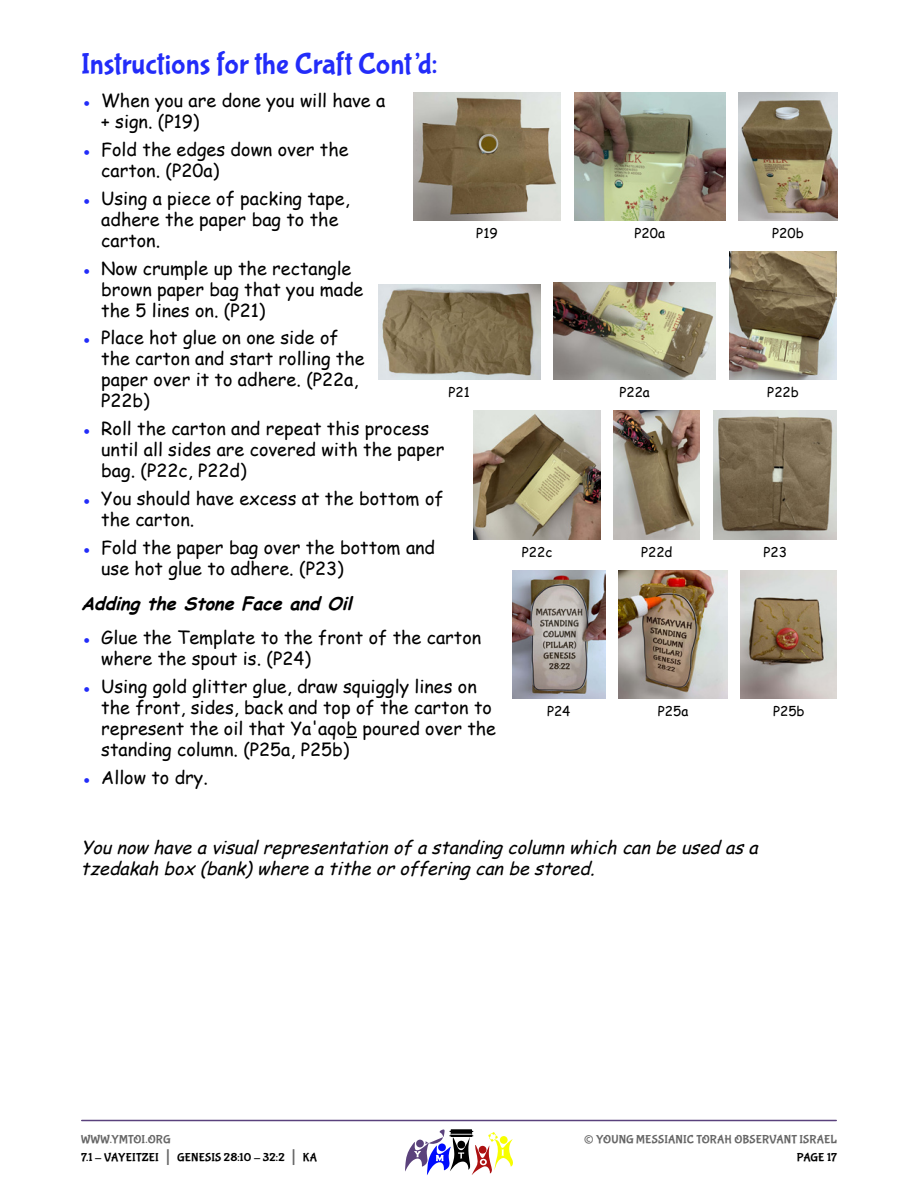
<style>
.page{position:relative;width:918px;height:1188px;background:#fff}
.page>*{position:absolute;margin:0;border:0;box-sizing:border-box;transform-origin:0 0}
.t1{font:30px "Bubblegum Sans";color:#222cf9}
.t2{font:27px "Bubblegum Sans";color:#666}
.t3{font:18px/21px "Comic Sans MS";color:#000}
.t4{font:italic 18px/21.6px "Comic Sans MS";color:#000}
.t5{font:italic 700 18px "Comic Sans MS";color:#000}
.t6{font:13.5px "Comic Sans MS";color:#000}
.t7{font:12px/18px "Bubblegum Sans";letter-spacing:.01em;color:#000}
.t8{font:12px "Bubblegum Sans";letter-spacing:.01em;color:#666}
.s1{color:#222cf9}
.s2{color:#666}
.s3{font-size:21px;color:#666}
</style>
<div class="page">
<hr style="left:82px;top:1120px;width:754px;height:1px;background:#59417c">
<svg style="left:405px;top:1129px;width:108px;height:46px"></svg>
<img style="left:413px;top:92px;width:148px;height:128px">
<img style="left:739px;top:92px;width:98px;height:128px">
<img style="left:574px;top:92px;width:151px;height:128px">
<img style="left:713px;top:411px;width:124px;height:128px">
<img style="left:614px;top:411px;width:86px;height:128px">
<img style="left:474px;top:411px;width:126px;height:128px">
<img style="left:378px;top:284px;width:162px;height:96px">
<img style="left:554px;top:283px;width:162px;height:97px">
<img style="left:729px;top:252px;width:108px;height:128px">
<img style="left:741px;top:570px;width:96px;height:128px">
<img style="left:619px;top:570px;width:108px;height:128px">
<img style="left:512px;top:570px;width:93px;height:128px">
<h1 class="t1" style="left:81px;top:51px;width:358px">Instructions for the Craft Cont’d:</h1>
<p class="t3" style="left:101px;top:92px;width:286px;text-indent:-20px"><span class="s1">●</span> When you are done you will have a + sign. (P19)</p>
<p class="t3" style="left:101px;top:141px;width:249px;text-indent:-20px"><span class="s1">●</span> Fold the edges down over the carton. (P20a)</p>
<p class="t3" style="left:101px;top:189px;width:250px;text-indent:-20px"><span class="s1">●</span> Using a piece of packing tape, adhere the paper bag to the carton.</p>
<p class="t3" style="left:101px;top:259px;width:264px;text-indent:-20px"><span class="s1">●</span> Now crumple up the rectangle brown paper bag that you made the 5 lines on. (P21)</p>
<p class="t3" style="left:101px;top:329px;width:265px;text-indent:-20px"><span class="s1">●</span> Place hot glue on one side of the carton and start rolling the paper over it to adhere. (P22a,<br>P22b)</p>
<p class="t3" style="left:101px;top:420px;width:345px;text-indent:-20px"><span class="s1">●</span> Roll the carton and repeat this process until all sides are covered with the paper bag. (P22c, P22d)</p>
<p class="t3" style="left:101px;top:489px;width:344px;text-indent:-20px"><span class="s1">●</span> You should have excess at the bottom of the carton.</p>
<p class="t3" style="left:101px;top:538px;width:335px;text-indent:-20px"><span class="s1">●</span> Fold the paper bag over the bottom and use hot glue to adhere. (P23)</p>
<p class="t5" style="left:81px;top:595px;width:277px">Adding the Stone Face and Oil</p>
<p class="t3" style="left:101px;top:629px;width:382px;text-indent:-20px"><span class="s1">●</span> Glue the Template to the front of the carton where the spout is. (P24)</p>
<p class="t3" style="left:101px;top:677px;width:396px;text-indent:-20px"><span class="s1">●</span> Using gold glitter glue, draw squiggly lines on the front, sides, back and top of the carton to represent the oil that Ya'aqob poured over the standing column. (P25a, P25b)</p>
<p class="t3" style="left:81px;top:768px;width:128px"><span class="s1">●</span> Allow to dry.</p>
<p class="t6" style="left:476px;top:227px;width:23px">P19</p>
<p class="t6" style="left:635px;top:227px;width:32px">P20a</p>
<p class="t6" style="left:772px;top:227px;width:33px">P20b</p>
<p class="t6" style="left:449px;top:386px;width:23px">P21</p>
<p class="t6" style="left:619px;top:386px;width:32px">P22a</p>
<p class="t6" style="left:767px;top:386px;width:33px">P22b</p>
<p class="t6" style="left:522px;top:545px;width:32px">P22c</p>
<p class="t6" style="left:641px;top:545px;width:33px">P22d</p>
<p class="t6" style="left:763px;top:545px;width:25px">P23</p>
<p class="t6" style="left:547px;top:705px;width:25px">P24</p>
<p class="t6" style="left:658px;top:705px;width:32px">P25a</p>
<p class="t6" style="left:773px;top:705px;width:33px">P25b</p>
<p class="t4" style="left:81px;top:838px;width:683px">You now have a visualrepresentation of a standing column which can be used as a tzedakah box (bank)where a tithe oroffering can be stored.</p>
<p class="t7" style="left:81px;top:1131px;width:238px"><span class="s2">WWW.YMTOI.ORG<br></span>7.1 - VAYEITZEI <span class="s3">|</span> GENESIS 28:10 - 32:2 <span class="s3">|</span> KA</p>
<h2 class="t2" style="left:584px;top:1128px;width:12px">©</h2>
<p class="t8" style="left:596px;top:1134px;width:242px">YOUNG MESSIANIC TORAH OBSERVANT ISRAEL</p>
<p class="t7" style="left:797px;top:1149px;width:42px">PAGE 17</p>
</div>
